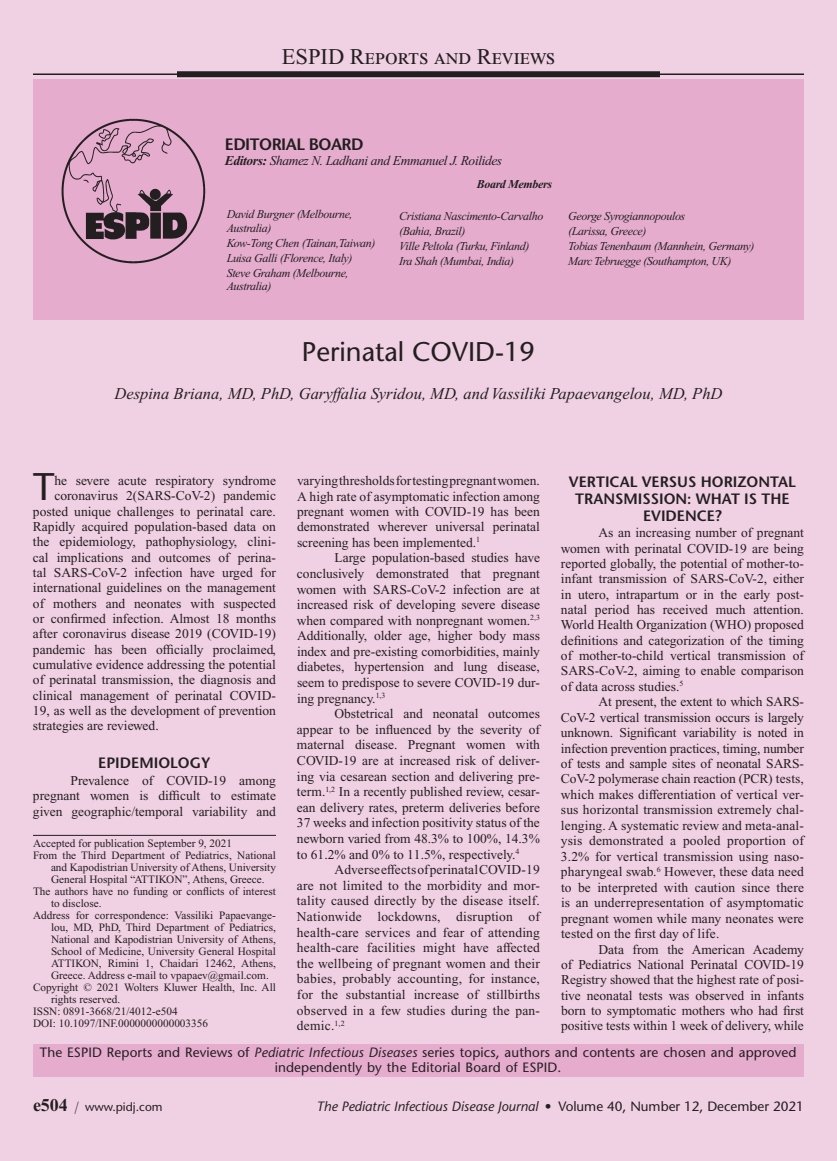
<style>
.page{position:relative;width:837px;height:1161px;background:#f0d0e3}
.page>*{position:absolute;margin:0;border:0;box-sizing:border-box;transform-origin:0 0}
.t1{font:500 38.4px "Stone Sans Std";color:#231f20}
.t2{font:500 27px "Stone Sans Std";color:#231f20}
.t3{font:22.5px "Times New Roman PS Std";color:#231f20}
.t4{font:italic 16.5px "Times New Roman PS Std";color:#231f20}
.t5{font:600 16.5px "Stone Sans Std";letter-spacing:-.03em;color:#231f20}
.t6{font:600 15px/16.8px "Stone Sans Std";color:#231f20;text-align:center}
.t7{font:13.5px/15.6px "Times New Roman PS Std";color:#231f20;text-align:justify}
.t8{font:500 13.5px/15px "Stone Sans Std";letter-spacing:.01em;color:#231f20;text-align:center}
.t9{font:italic 500 13.5px "Stone Sans Std";color:#231f20}
.t10{font:italic 13.5px "Times New Roman PS Std";letter-spacing:-.03em;color:#231f20}
.t11{font:italic 12px/15px "Times New Roman PS Std";letter-spacing:-.03em;color:#231f20}
.t12{font:500 12px "Stone Sans Std";color:#231f20}
.t13{font:italic 700 12px "Times New Roman PS Std";letter-spacing:-.03em;color:#231f20}
.t14{font:11.25px/12px "Times New Roman PS Std";color:#231f20}
.s1{font-weight:700}
.s2{font-style:italic}
.s3{font-family:"Times New Roman PS Std";font-weight:700;font-size:18px}
.s4{font-family:"Times New Roman PS Std";font-weight:400;font-style:italic;font-size:13.5px}
.s5{font-style:normal}
</style>
<div class="page">
<hr style="left:33px;top:73px;width:771px;height:2px;background:#231f20">
<div style="left:177px;top:71px;width:483px;height:6px;background:#231f20"></div>
<hr style="left:33px;top:835px;width:243px;height:1px;background:#231f20">
<div style="left:33px;top:80px;width:771px;height:240px;background:#e5acce"></div>
<img style="left:61px;top:118px;width:145px;height:146px">
<div style="left:33px;top:1044px;width:771px;height:33px;background:#e5acce"></div>
<h3 class="t3" style="left:282px;top:44px;width:275px">ESPID Reports and Reviews</h3>
<p class="t5" style="left:225px;top:134px;width:140px">EDITORIAL BOARD</p>
<p class="t10" style="left:225px;top:153px;width:279px"><span class="s1">Editors:</span> Shamez N. Ladhani and Emmanuel J. Roilides</p>
<p class="t13" style="left:477px;top:177px;width:77px">Board Members</p>
<p class="t11" style="left:399px;top:208px;width:146px">Cristiana Nascimento-Carvalho (Bahia, Brazil)<br>Ville Peltola (Turku, Finland)<br>Ira Shah (Mumbai, India)</p>
<p class="t11" style="left:227px;top:208px;width:127px;line-height:13.5px">David Burgner (Melbourne,<br>Australia)</p>
<p class="t11" style="left:227px;top:235px;width:150px">Kow-Tong Chen (Tainan,Taiwan)<br>Luisa Galli (Florence, Italy)<br>Steve Graham (Melbourne,</p>
<p class="t11" style="left:227px;top:279px;width:46px">Australia)</p>
<p class="t11" style="left:568px;top:208px;width:188px">George Syrogiannopoulos<br>(Larissa, Greece)<br>Tobias Tenenbaum (Mannhein, Germany)<br>Marc Tebruegge (Southampton, UK)</p>
<h2 class="t2" style="left:302px;top:335px;width:235px">Perinatal COVID-19</h2>
<p class="t4" style="left:114px;top:384px;width:610px">Despina Briana, MD, PhD, Garyffalia Syridou, MD, and Vassiliki Papaevangelou, MD, PhD</p>
<h1 class="t1" style="left:33px;top:464px;width:23px">T</h1>
<p class="t7" style="left:54px;top:473px;width:223px">he severe acute respiratory syndrome</p>
<p class="t7" style="left:54px;top:488px;width:223px">coronavirus 2(SARS-CoV-2) pandemic</p>
<p class="t7" style="left:33px;top:504px;width:245px">posted unique challenges to perinatal care.</p>
<p class="t7" style="left:33px;top:519px;width:244px">Rapidly acquired population-based data on</p>
<p class="t7" style="left:33px;top:534px;width:245px">the epidemiology, pathophysiology, clini-</p>
<p class="t7" style="left:33px;top:549px;width:244px">cal implications and outcomes of perina-</p>
<p class="t7" style="left:33px;top:565px;width:245px">tal SARS-CoV-2 infection have urged for</p>
<p class="t7" style="left:33px;top:580px;width:245px">international guidelines on the management</p>
<p class="t7" style="left:33px;top:595px;width:245px">of mothers and neonates with suspected</p>
<p class="t7" style="left:33px;top:611px;width:244px">or confirmed infection. Almost 18 months</p>
<p class="t7" style="left:33px;top:626px;width:244px">after coronavirus disease 2019 (COVID-19)</p>
<p class="t7" style="left:33px;top:641px;width:245px">pandemic has been officially proclaimed,</p>
<p class="t7" style="left:33px;top:657px;width:244px">cumulative evidence addressing the potential</p>
<p class="t7" style="left:33px;top:672px;width:245px">of perinatal transmission, the diagnosis and</p>
<p class="t7" style="left:33px;top:687px;width:245px">clinical management of perinatal COVID-</p>
<p class="t7" style="left:33px;top:703px;width:245px">19, as well as the development of prevention</p>
<p class="t7" style="left:33px;top:718px;width:127px">strategies are reviewed.</p>
<p class="t6" style="left:98px;top:754px;width:114px">EPIDEMIOLOGY</p>
<p class="t7" style="left:33px;top:773px;width:245px;text-indent:38px">Prevalence of COVID-19 among pregnant women is difficult to estimate given geographic/temporal variability and</p>
<p class="t14" style="left:33px;top:837px;width:201px">Accepted for publication September 9, 2021</p>
<p class="t14" style="left:33px;top:849px;width:244px">From the Third Department of Pediatrics, National</p>
<p class="t14" style="left:51px;top:861px;width:226px">and Kapodistrian University of Athens, University</p>
<p class="t14" style="left:51px;top:873px;width:215px">General Hospital “ATTIKON”, Athens, Greece.</p>
<p class="t14" style="left:33px;top:885px;width:244px">The authors have no funding or conflicts of interest</p>
<p class="t14" style="left:51px;top:897px;width:52px">to disclose.</p>
<p class="t14" style="left:33px;top:909px;width:245px">Address for correspondence: Vassiliki Papaevange-</p>
<p class="t14" style="left:51px;top:921px;width:226px">lou, MD, PhD, Third Department of Pediatrics,</p>
<p class="t14" style="left:51px;top:933px;width:227px">National and Kapodistrian University of Athens,</p>
<p class="t14" style="left:51px;top:945px;width:226px">School of Medicine, University General Hospital</p>
<p class="t14" style="left:51px;top:957px;width:226px">ATTIKON, Rimini 1, Chaidari 12462, Athens,</p>
<p class="t14" style="left:51px;top:969px;width:219px">Greece. Address e-mail to vpapaev@gmail.com.</p>
<p class="t14" style="left:33px;top:981px;width:245px">Copyright © 2021 Wolters Kluwer Health, Inc. All</p>
<p class="t14" style="left:51px;top:993px;width:71px">rights reserved.</p>
<p class="t14" style="left:33px;top:1005px;width:177px">ISSN: 0891-3668/21/4012-e504<br>DOI: 10.1097/INF.0000000000003356</p>
<p class="t7" style="left:297px;top:473px;width:245px">varying thresholds for testing pregnant women.<br>A high rate of asymptomatic infection among pregnant women with COVID-19 has been demonstrated wherever universal perinatal screening has been implemented.<sup>1</sup></p>
<p class="t7" style="left:297px;top:550px;width:245px;text-indent:38px">Large population-based studies have conclusively demonstrated that pregnant women with SARS-CoV-2 infection are at increased risk of developing severe disease when compared with nonpregnant women.<sup>2,3<br></sup>Additionally, older age, higher body mass index and pre-existing comorbidities, mainly diabetes, hypertension and lung disease, seem to predispose to severe COVID-19 dur&shy;ing pregnancy.<sup>1,3</sup></p>
<p class="t7" style="left:297px;top:706px;width:245px;text-indent:38px">Obstetrical and neonatal outcomes appear to be influenced by the severity of maternal disease. Pregnant women with COVID-19 are at increased risk of deliver&shy;ing via cesarean section and delivering pre&shy;term.<sup>1,2</sup> In a recently published review, cesar&shy;ean delivery rates, preterm deliveries before 37 weeks and infection positivity status of the newborn varied from 48.3% to 100%, 14.3% to 61.2% and 0% to 11.5%, respectively.<sup>4</sup></p>
<p class="t7" style="left:297px;top:862px;width:245px;text-indent:38px">Adverse effects of perinatal COVID-19 are not limited to the morbidity and mor&shy;tality caused directly by the disease itself.<br>Nationwide lockdowns, disruption of health-care services and fear of attending health-care facilities might have affected the wellbeing of pregnant women and their babies, probably accounting, for instance, for the substantial increase of stillbirths observed in a few studies during the pan&shy;demic.<sup>1,2</sup></p>
<p class="t6" style="left:569px;top:473px;width:229px">VERTICAL VERSUS HORIZONTAL<br>TRANSMISSION: WHAT IS THE<br>EVIDENCE?</p>
<p class="t7" style="left:561px;top:525px;width:245px;text-indent:38px">As an increasing number of pregnant women with perinatal COVID-19 are being reported globally, the potential of mother-to&shy;infant transmission of SARS-CoV-2, either in utero, intrapartum or in the early post&shy;natal period has received much attention.<br>World Health Organization (WHO) proposed definitions and categorization of the timing of mother-to-child vertical transmission of SARS-CoV-2, aiming to enable comparison of data across studies.<sup>5</sup></p>
<p class="t7" style="left:561px;top:694px;width:245px;text-indent:38px">At present, the extent to which SARS-CoV-2 vertical transmission occurs is largely unknown. Significant variability is noted in infection prevention practices, timing, number of tests and sample sites of neonatal SARS-CoV-2 polymerase chain reaction (PCR) tests, which makes differentiation of vertical ver&shy;sus horizontal transmission extremely chal&shy;lenging. A systematic review and meta-anal&shy;ysis demonstrated a pooled proportion of 3.2% for vertical transmission using naso&shy;pharyngeal swab.<sup>6</sup> However, these data need to be interpreted with caution since there is an underrepresentation of asymptomatic pregnant women while many neonates were tested on the first day of life.</p>
<p class="t7" style="left:561px;top:941px;width:245px;text-indent:38px">Data from the American Academy of Pediatrics National Perinatal COVID-19<br>Registry showed that the highest rate of posi&shy;tive neonatal tests was observed in infants born to symptomatic mothers who had first positive tests within 1 week of delivery, while</p>
<p class="t8" style="left:40px;top:1045px;width:758px">The ESPID Reports and Reviews of <span class="s2">Pediatric Infectious Diseases</span> series topics, authors and contents are chosen and approved independently by the Editorial Board of ESPID.</p>
<p class="t12" style="left:33px;top:1099px;width:131px"><span class="s3">e504</span> <span class="s4">|</span> www.pidj.com</p>
<p class="t9" style="left:317px;top:1098px;width:489px">The Pediatric Infectious Disease Journal <span class="s5">• Volume 40, Number 12, December 2021</span></p>
</div>
